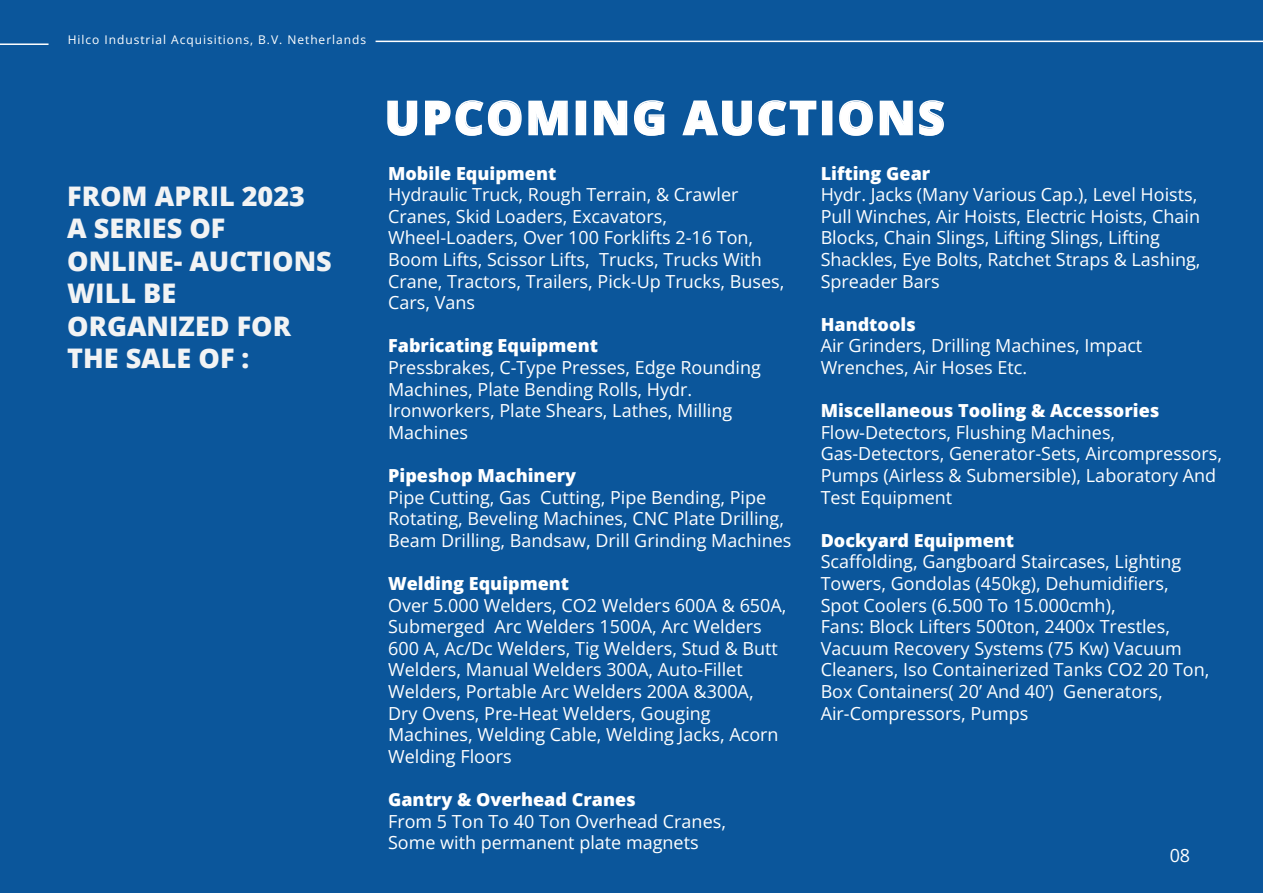
<style>
.page{position:relative;width:1263px;height:893px;background:#0b569b}
.page>*{position:absolute;margin:0;border:0;box-sizing:border-box;transform-origin:0 0}
.t1{font:800 46.5px "Open Sans";letter-spacing:.05em;color:#fff}
.t2{font:800 27px/32.4px "Open Sans";color:#f2f3f4}
.t3{font:18px/21.6px "Open Sans";color:#fff}
.t4{font:800 18px "Open Sans";color:#fff}
.t5{font:800 18px "Open Sans";color:#fff}
.t6{font:700 18px "Open Sans";color:#fff}
.t7{font:300 12px "Open Sans";letter-spacing:.08em;color:#fff}
</style>
<div class="page">
<svg style="left:387px;top:100px;width:31px;height:36px"></svg>
<svg style="left:425px;top:100px;width:97px;height:36px"></svg>
<svg style="left:528px;top:100px;width:40px;height:36px"></svg>
<div style="left:576px;top:101px;width:10px;height:34px;border:2px solid #fff"></div>
<svg style="left:594px;top:100px;width:71px;height:36px"></svg>
<svg style="left:682px;top:100px;width:135px;height:36px"></svg>
<div style="left:822px;top:101px;width:10px;height:34px;border:2px solid #fff"></div>
<svg style="left:839px;top:100px;width:105px;height:36px"></svg>
<hr style="left:376px;top:41px;width:887px;height:1px;background:#fff">
<hr style="left:0;top:43px;width:49px;height:2px;background:#fff">
<p class="t7" style="left:68px;top:32px;width:300px">Hilco Industrial Acquisitions, B.V. Netherlands</p>
<h2 class="t2" style="left:67px;top:179px;width:266px">FROM APRIL 2023<br>A SERIES OF<br>ONLINE- AUCTIONS<br>WILL BE<br>ORGANIZED FOR<br>THE SALE OF :</h2>
<h1 class="t1" style="left:385px;top:82px;width:561px">UPCOMING AUCTIONS</h1>
<p class="t5" style="left:388px;top:161px;width:170px">Mobile Equipment</p>
<p class="t3" style="left:388px;top:183px;width:398px">Hydraulic Truck, Rough Terrain, &amp; Crawler Cranes, Skid Loaders, Excavators, Wheel-Loaders, Over 100 Forklifts 2-16 Ton, Boom Lifts, Scissor Lifts, Trucks, Trucks With Crane, Tractors, Trailers, Pick-Up Trucks, Buses, Cars, Vans</p>
<p class="t4" style="left:388px;top:332px;width:211px">Fabricating Equipment</p>
<p class="t3" style="left:388px;top:356px;width:374px">Pressbrakes, C-Type Presses, Edge Rounding Machines, Plate Bending Rolls, Hydr.<br>Ironworkers, Plate Shears, Lathes, Milling Machines</p>
<p class="t4" style="left:388px;top:462px;width:190px">Pipeshop Machinery</p>
<p class="t3" style="left:388px;top:486px;width:405px">Pipe Cutting, Gas Cutting, Pipe Bending, Pipe<br>Rotating, Beveling Machines, CNC Plate Drilling,<br>Beam Drilling, Bandsaw, Drill Grinding Machines</p>
<p class="t5" style="left:388px;top:571px;width:183px">Welding Equipment</p>
<p class="t3" style="left:388px;top:594px;width:400px">Over 5.000 Welders, CO2 Welders 600A &amp; 650A, Submerged Arc Welders 1500A, Arc Welders 600 A, Ac/Dc Welders, Tig Welders, Stud &amp; Butt Welders, Manual Welders 300A, Auto-Fillet Welders, Portable Arc Welders 200A &amp;300A, Dry Ovens, Pre-Heat Welders, Gouging Machines, Welding Cable, Welding Jacks, Acorn Welding Floors</p>
<p class="t4" style="left:388px;top:786px;width:249px">Gantry &amp; Overhead Cranes</p>
<p class="t3" style="left:388px;top:810px;width:339px">From 5 Ton To 40 Ton Overhead Cranes,<br>Some with permanent plate magnets</p>
<p class="t4" style="left:821px;top:159px;width:111px">Lifting Gear</p>
<p class="t3" style="left:821px;top:183px;width:381px">Hydr. Jacks (Many Various Cap.), Level Hoists, Pull Winches, Air Hoists, Electric Hoists, Chain Blocks, Chain Slings, Lifting Slings, Lifting Shackles, Eye Bolts, Ratchet Straps &amp; Lashing, Spreader Bars</p>
<p class="t5" style="left:821px;top:312px;width:96px">Handtools</p>
<p class="t3" style="left:821px;top:335px;width:323px">Air Grinders, Drilling Machines, Impact<br>Wrenches, Air Hoses Etc.</p>
<p class="t4" style="left:821px;top:397px;width:340px">Miscellaneous Tooling &amp; Accessories</p>
<p class="t3" style="left:821px;top:421px;width:403px">Flow-Detectors, Flushing Machines, Gas-Detectors, Generator-Sets, Aircompressors, Pumps (Airless &amp; Submersible), Laboratory And Test Equipment</p>
<p class="t4" style="left:821px;top:527px;width:195px">Dockyard Equipment</p>
<p class="t3" style="left:821px;top:551px;width:390px">Scaffolding, Gangboard Staircases, Lighting Towers, Gondolas (450kg), Dehumidifiers, Spot Coolers (6.500 To 15.000cmh),<br>Fans: Block Lifters 500ton, 2400x Trestles, Vacuum Recovery Systems (75 Kw) Vacuum Cleaners, Iso Containerized Tanks CO2 20 Ton, Box Containers( 20’ And 40’) Generators, Air-Compressors, Pumps</p>
<p class="t6" style="left:1170px;top:843px;width:22px">08</p>
</div>
